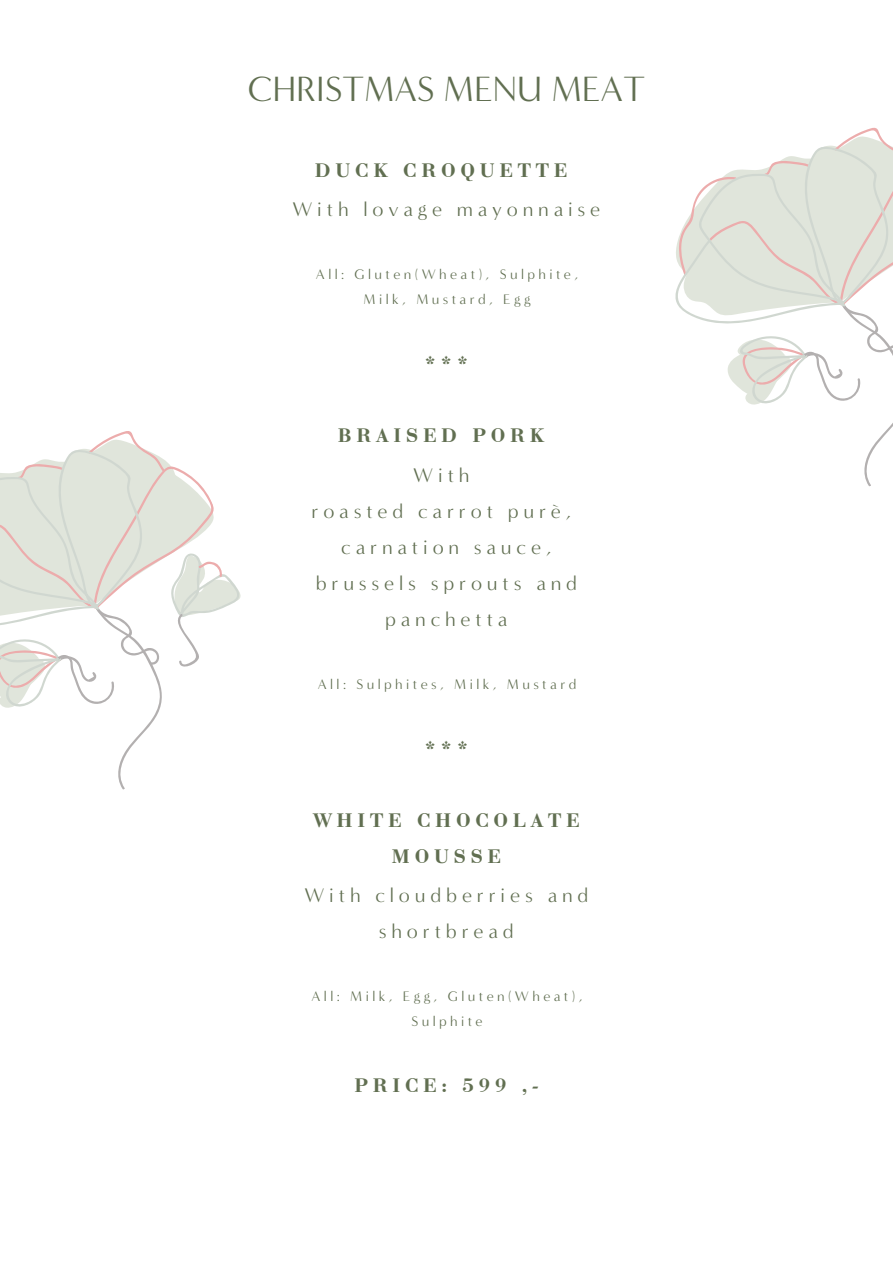
<style>
.page{position:relative;width:893px;height:1264px;background:#fff}
.page>*{position:absolute;margin:0;border:0;box-sizing:border-box;transform-origin:0 0}
.t1{font:36px "Minerva Modern";color:#616f51}
.t2{font:20.25px/36px "Minerva Modern";letter-spacing:.24em;color:#616f51;text-align:center}
.t3{font:20.25px "Bodoni Bold DTC";letter-spacing:.24em;color:#616f51}
.t4{font:14.25px/24.8px "Minerva Modern";letter-spacing:.24em;color:#616f51;text-align:center}
</style>
<div class="page">
<svg style="left:675px;top:127px;width:217px;height:360px"></svg>
<svg style="left:0;top:431px;width:241px;height:359px"></svg>
<p class="t1" style="left:248px;top:67px;width:398px">CHRISTMAS MENU MEAT</p>
<p class="t3" style="left:315px;top:162px;width:254px">DUCK CROQUETTE</p>
<p class="t2" style="left:292px;top:191px;width:309px">With lovage mayonnaise</p>
<p class="t4" style="left:316px;top:262px;width:264px">All: Gluten(Wheat), Sulphite,<br>Milk, Mustard, Egg</p>
<p class="t3" style="left:424px;top:355px;width:45px">***</p>
<p class="t3" style="left:338px;top:427px;width:208px">BRAISED PORK</p>
<p class="t2" style="left:413px;top:457px;width:58px">With</p>
<p class="t2" style="left:311px;top:493px;width:261px">roasted carrot purè,</p>
<p class="t2" style="left:341px;top:529px;width:211px">carnation sauce,</p>
<p class="t2" style="left:315px;top:565px;width:263px">brussels sprouts and panchetta</p>
<p class="t4" style="left:318px;top:671px;width:260px">All: Sulphites, Milk, Mustard</p>
<p class="t3" style="left:424px;top:739px;width:45px">***</p>
<p class="t3" style="left:313px;top:811px;width:268px">WHITE CHOCOLATE</p>
<p class="t3" style="left:392px;top:847px;width:111px">MOUSSE</p>
<p class="t2" style="left:304px;top:877px;width:285px">With cloudberries and shortbread</p>
<p class="t4" style="left:311px;top:984px;width:272px">All: Milk, Egg, Gluten(Wheat),<br>Sulphite</p>
<p class="t3" style="left:354px;top:1077px;width:185px">PRICE: 599 ,-</p>
</div>
